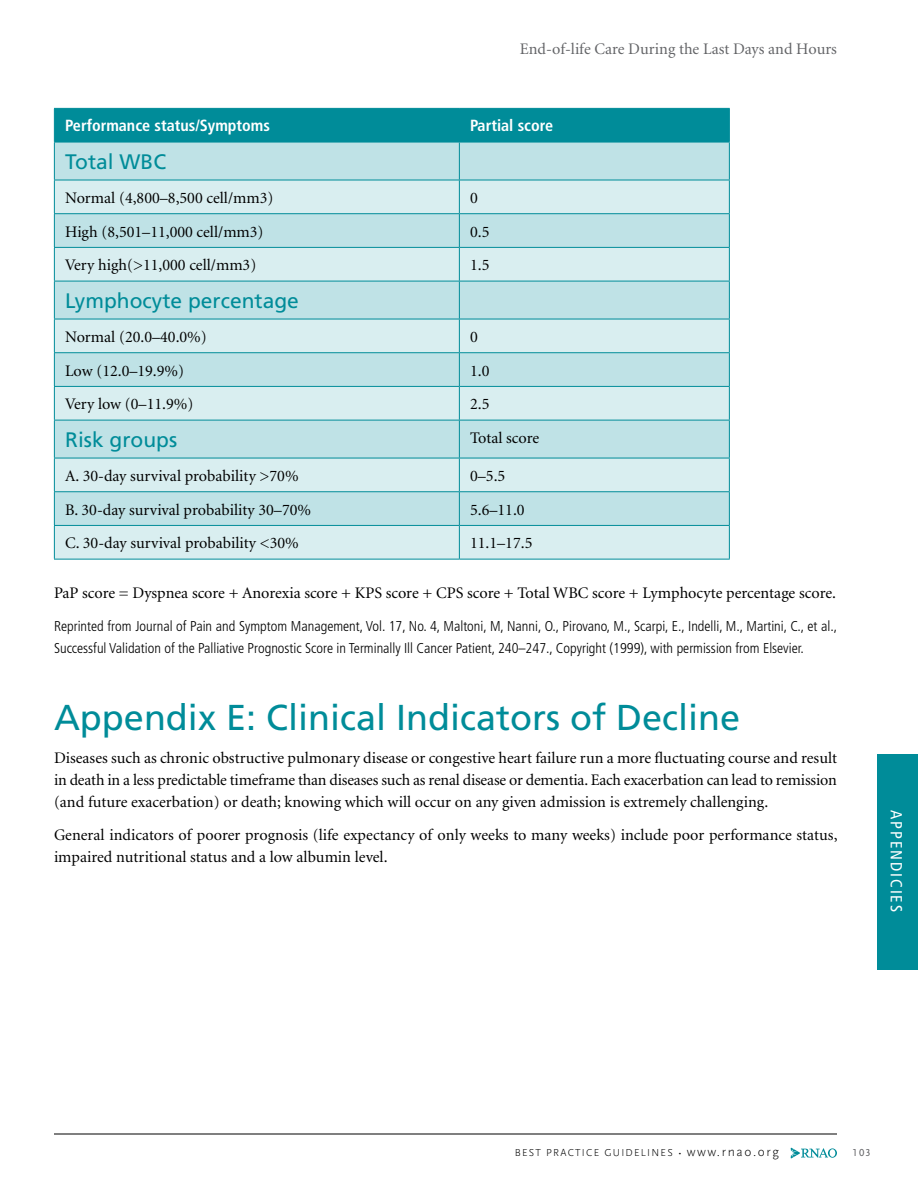
<style>
.page{position:relative;width:918px;height:1188px;background:#fff}
.page>*{position:absolute;margin:0;border:0;box-sizing:border-box;transform-origin:0 0}
.t1{font:36px "Frutiger";color:#008c99}
.t2{font:21px "Frutiger";color:#008c99}
.t3{font:16.2px/22px "Minion";color:#000;text-align:justify}
.t4{font:16.2px "Minion";color:#636467}
.t5{font:700 condensed 16.2px "Frutiger";color:#fff}
.t6{font:condensed 16.2px "Frutiger";letter-spacing:.12em;color:#fff}
.t7{font:300 condensed 14.25px/22.2px "Frutiger";color:#000}
.t8{font:300 10.5px "Scala Sans";letter-spacing:.12em;color:#000}
.t9{font:10.5px "Scala Sans LF";color:#636467}
.s1{font-size:13.5px}
</style>
<div class="page">
<div style="left:878px;top:754px;width:40px;height:216px;background:#008c99"></div>
<svg style="left:791px;top:1148px;width:46px;height:11px"></svg>
<hr style="left:54px;top:1134px;width:783px;height:1px;background:#000">
<div style="left:55px;top:109px;width:674px;height:33px;background:#008c99"></div>
<div style="left:55px;top:143px;width:674px;height:37px;background:#bfe2e6"></div>
<svg style="left:55px;top:181px;width:674px;height:378px;background:#cbe7ea"></svg>
<hr style="left:54px;top:108px;width:405px;height:1px;background:#008c99">
<hr style="left:54px;top:109px;width:1px;height:33px;background:#008c99">
<hr style="left:459px;top:108px;width:271px;height:1px;background:#008c99">
<hr style="left:459px;top:109px;width:1px;height:33px;background:#008c99">
<hr style="left:729px;top:109px;width:1px;height:33px;background:#008c99">
<hr style="left:54px;top:142px;width:405px;height:1px;background:#008c99">
<hr style="left:54px;top:142px;width:1px;height:38px;background:#008c99">
<hr style="left:459px;top:142px;width:271px;height:1px;background:#008c99">
<hr style="left:459px;top:142px;width:1px;height:38px;background:#008c99">
<hr style="left:729px;top:142px;width:1px;height:38px;background:#008c99">
<hr style="left:54px;top:180px;width:405px;height:1px;background:#008c99">
<hr style="left:54px;top:180px;width:1px;height:33px;background:#008c99">
<hr style="left:459px;top:180px;width:271px;height:1px;background:#008c99">
<hr style="left:459px;top:180px;width:1px;height:33px;background:#008c99">
<hr style="left:729px;top:180px;width:1px;height:33px;background:#008c99">
<hr style="left:54px;top:213px;width:405px;height:1px;background:#008c99">
<hr style="left:54px;top:214px;width:1px;height:33px;background:#008c99">
<hr style="left:459px;top:213px;width:271px;height:1px;background:#008c99">
<hr style="left:459px;top:214px;width:1px;height:33px;background:#008c99">
<hr style="left:729px;top:214px;width:1px;height:33px;background:#008c99">
<hr style="left:54px;top:247px;width:405px;height:1px;background:#008c99">
<hr style="left:54px;top:248px;width:1px;height:33px;background:#008c99">
<hr style="left:459px;top:247px;width:271px;height:1px;background:#008c99">
<hr style="left:459px;top:248px;width:1px;height:33px;background:#008c99">
<hr style="left:729px;top:248px;width:1px;height:33px;background:#008c99">
<hr style="left:54px;top:281px;width:405px;height:1px;background:#008c99">
<hr style="left:54px;top:281px;width:1px;height:38px;background:#008c99">
<hr style="left:459px;top:281px;width:271px;height:1px;background:#008c99">
<hr style="left:459px;top:281px;width:1px;height:38px;background:#008c99">
<hr style="left:729px;top:281px;width:1px;height:38px;background:#008c99">
<hr style="left:54px;top:319px;width:405px;height:1px;background:#008c99">
<hr style="left:54px;top:319px;width:1px;height:33px;background:#008c99">
<hr style="left:459px;top:319px;width:271px;height:1px;background:#008c99">
<hr style="left:459px;top:319px;width:1px;height:33px;background:#008c99">
<hr style="left:729px;top:319px;width:1px;height:33px;background:#008c99">
<hr style="left:54px;top:352px;width:405px;height:1px;background:#008c99">
<hr style="left:54px;top:353px;width:1px;height:33px;background:#008c99">
<hr style="left:459px;top:352px;width:271px;height:1px;background:#008c99">
<hr style="left:459px;top:353px;width:1px;height:33px;background:#008c99">
<hr style="left:729px;top:353px;width:1px;height:33px;background:#008c99">
<hr style="left:54px;top:386px;width:405px;height:1px;background:#008c99">
<hr style="left:54px;top:387px;width:1px;height:33px;background:#008c99">
<hr style="left:459px;top:386px;width:271px;height:1px;background:#008c99">
<hr style="left:459px;top:387px;width:1px;height:33px;background:#008c99">
<hr style="left:729px;top:387px;width:1px;height:33px;background:#008c99">
<hr style="left:54px;top:420px;width:405px;height:1px;background:#008c99">
<hr style="left:54px;top:420px;width:1px;height:38px;background:#008c99">
<hr style="left:459px;top:420px;width:271px;height:1px;background:#008c99">
<hr style="left:459px;top:420px;width:1px;height:38px;background:#008c99">
<hr style="left:729px;top:420px;width:1px;height:38px;background:#008c99">
<hr style="left:54px;top:458px;width:405px;height:1px;background:#008c99">
<hr style="left:54px;top:458px;width:1px;height:33px;background:#008c99">
<hr style="left:459px;top:458px;width:271px;height:1px;background:#008c99">
<hr style="left:459px;top:458px;width:1px;height:33px;background:#008c99">
<hr style="left:729px;top:458px;width:1px;height:33px;background:#008c99">
<hr style="left:54px;top:491px;width:405px;height:1px;background:#008c99">
<hr style="left:54px;top:492px;width:1px;height:33px;background:#008c99">
<hr style="left:459px;top:491px;width:271px;height:1px;background:#008c99">
<hr style="left:459px;top:492px;width:1px;height:33px;background:#008c99">
<hr style="left:729px;top:492px;width:1px;height:33px;background:#008c99">
<hr style="left:54px;top:525px;width:405px;height:1px;background:#008c99">
<hr style="left:54px;top:526px;width:1px;height:33px;background:#008c99">
<hr style="left:459px;top:525px;width:271px;height:1px;background:#008c99">
<hr style="left:459px;top:526px;width:1px;height:33px;background:#008c99">
<hr style="left:729px;top:526px;width:1px;height:33px;background:#008c99">
<hr style="left:54px;top:559px;width:405px;height:1px;background:#008c99">
<hr style="left:459px;top:559px;width:271px;height:1px;background:#008c99">
<p class="t4" style="left:520px;top:41px;width:319px">End-of-life Care During the Last Days and Hours</p>
<p class="t5" style="left:65px;top:116px;width:206px">Performance status/Symptoms</p>
<p class="t5" style="left:470px;top:116px;width:85px">Partial score</p>
<p class="t2" style="left:65px;top:150px;width:103px">Total WBC</p>
<p class="t3" style="left:65px;top:187px;width:210px">Normal (4,800–8,500 cell/mm3)</p>
<p class="t3" style="left:470px;top:187px;width:9px">0</p>
<p class="t3" style="left:65px;top:221px;width:200px">High (8,501–11,000 cell/mm3)</p>
<p class="t3" style="left:470px;top:221px;width:21px">0.5</p>
<p class="t3" style="left:65px;top:255px;width:193px">Very high(&gt;11,000 cell/mm3)</p>
<p class="t3" style="left:470px;top:255px;width:21px">1.5</p>
<p class="t2" style="left:65px;top:289px;width:235px">Lymphocyte percentage</p>
<p class="t3" style="left:65px;top:326px;width:143px">Normal (20.0–40.0%)</p>
<p class="t3" style="left:470px;top:326px;width:9px">0</p>
<p class="t3" style="left:65px;top:360px;width:121px">Low (12.0–19.9%)</p>
<p class="t3" style="left:470px;top:360px;width:21px">1.0</p>
<p class="t3" style="left:65px;top:394px;width:130px">Very low (0–11.9%)</p>
<p class="t3" style="left:470px;top:394px;width:21px">2.5</p>
<p class="t2" style="left:65px;top:428px;width:114px">Risk groups</p>
<p class="t3" style="left:470px;top:427px;width:71px">Total score</p>
<p class="t3" style="left:65px;top:465px;width:235px">A. 30-day survival probability &gt;70%</p>
<p class="t3" style="left:470px;top:465px;width:37px">0–5.5</p>
<p class="t3" style="left:65px;top:499px;width:247px">B. 30-day survival probability 30–70%</p>
<p class="t3" style="left:470px;top:499px;width:56px">5.6–11.0</p>
<p class="t3" style="left:65px;top:533px;width:235px">C. 30-day survival probability &lt;30%</p>
<p class="t3" style="left:470px;top:533px;width:64px">11.1–17.5</p>
<p class="t3" style="left:54px;top:583px;width:784px">PaP score = Dyspnea score + Anorexia score + KPS score + CPS score + Total WBC score + Lymphocyte percentage score.</p>
<p class="t7" style="left:54px;top:615px;width:785px">Reprinted from Journal of Pain and Symptom Management, Vol. 17, No. 4, Maltoni, M, Nanni, O., Pirovano, M., Scarpi, E., Indelli, M., Martini, C., et al.,<br>Successful Validation of the Palliative Prognostic Score in Terminally Ill Cancer Patient, 240–247., Copyright (1999), with permission from Elsevier.</p>
<h1 class="t1" style="left:54px;top:696px;width:688px">Appendix E: Clinical Indicators of Decline</h1>
<p class="t3" style="left:54px;top:747px;width:785px">Diseases such as chronic obstructive pulmonary disease or congestive heart failure run a more fluctuating course and result in death in a less predictable timeframe than diseases such as renal disease or dementia. Each exacerbation can lead to remission (and future exacerbation) or death; knowing which will occur on any given admission is extremely challenging.</p>
<p class="t3" style="left:54px;top:825px;width:785px">General indicators of poorer prognosis (life expectancy of only weeks to many weeks) include poor performance status, impaired nutritional status and a low albumin level.</p>
<p class="t6" style="left:906px;top:810px;width:103px;rotate:90deg">APPENDICIES</p>
<p class="t8" style="left:515px;top:1147px;width:266px">BEST PRACTICE GUIDELINES • <span class="s1">www.rnao.org</span></p>
<p class="t9" style="left:853px;top:1147px;width:20px">103</p>
</div>
